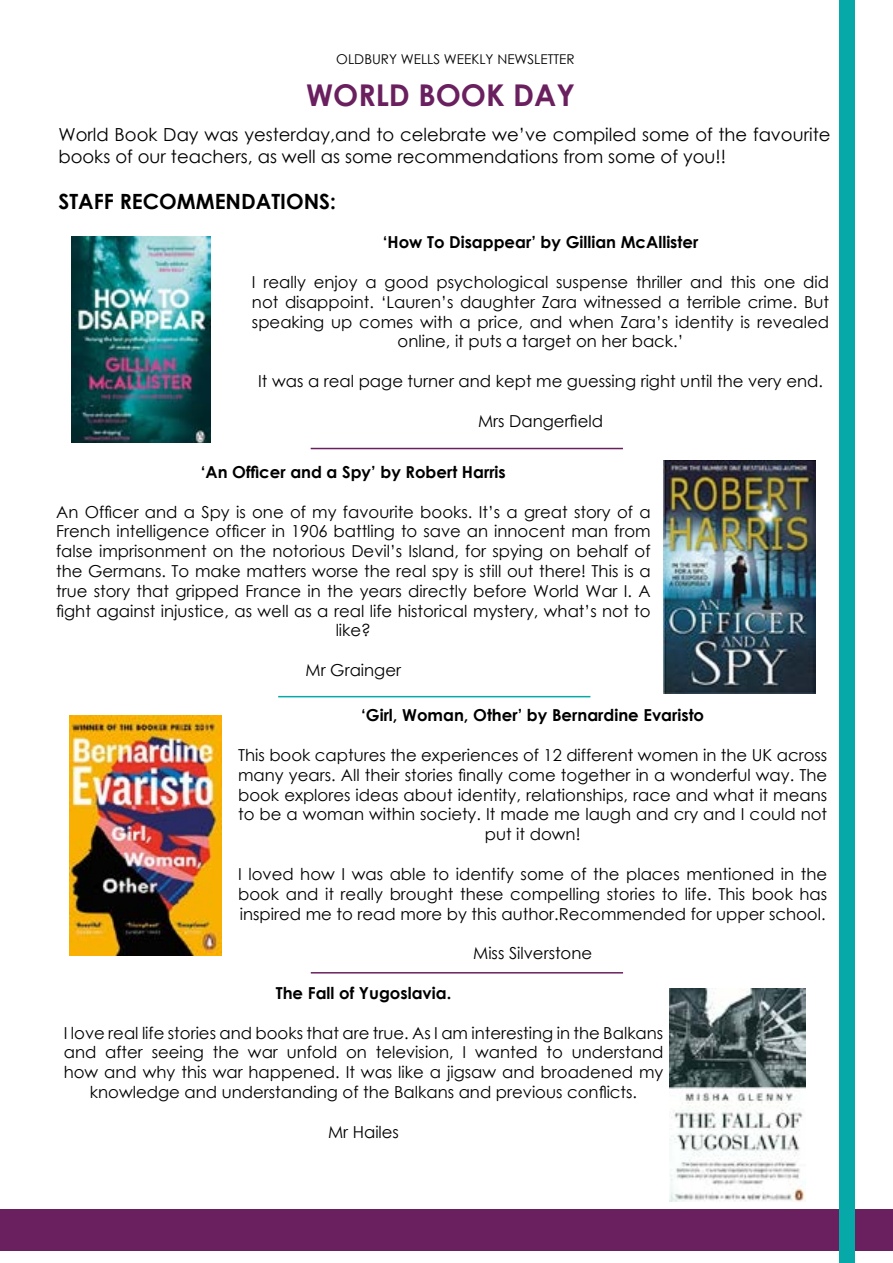
<style>
.page{position:relative;width:893px;height:1263px;background:#fff}
.page>*{position:absolute;margin:0;border:0;box-sizing:border-box;transform-origin:0 0}
.t1{font:700 30px "Century Gothic";color:#6a205f}
.t2{font:700 21px "Century Gothic";color:#000}
.t3{font:18px/21.6px "Century Gothic";color:#000}
.t4{font:16.5px/19.8px "Century Gothic";color:#000;text-align:center}
.t5{font:700 16.5px "Century Gothic";color:#000}
.t6{font:13.5px "Century Gothic";color:#000}
</style>
<div class="page">
<div style="left:0;top:1209px;width:893px;height:41px;background:#6a205f"></div>
<div style="left:839px;top:0;width:16px;height:1263px;background:#06a9a8"></div>
<img style="left:72px;top:236px;width:138px;height:206px">
<img style="left:664px;top:460px;width:151px;height:234px">
<img style="left:70px;top:715px;width:152px;height:241px">
<img style="left:669px;top:988px;width:137px;height:213px">
<hr style="left:311px;top:448px;width:312px;height:1px;background:#6a205f">
<hr style="left:311px;top:972px;width:312px;height:1px;background:#6a205f">
<hr style="left:278px;top:696px;width:312px;height:1px;background:#06a9a8">
<p class="t6" style="left:336px;top:50px;width:240px">OLDBURY WELLS WEEKLY NEWSLETTER</p>
<h1 class="t1" style="left:306px;top:73px;width:270px">WORLD BOOK DAY</h1>
<p class="t3" style="left:58px;top:123px;width:773px">World Book Day was yesterday,and to celebrate we’ve compiled some of the favourite books of our teachers, as well as some recommendations from some of you!!</p>
<p class="t2" style="left:58px;top:186px;width:279px">STAFF RECOMMENDATIONS:</p>
<p class="t5" style="left:383px;top:230px;width:317px">‘How To Disappear’ by Gillian McAllister</p>
<p class="t4" style="left:252px;top:272px;width:579px">I really enjoy a good psychological suspense thriller and this one did not disappoint. ‘Lauren’s daughter Zara witnessed a terrible crime. But speaking up comes with a price, and when Zara’s identity is revealed online, it puts a target on her back.’</p>
<p class="t4" style="left:258px;top:371px;width:566px">It was a real page turner and kept me guessing right until the very end.</p>
<p class="t4" style="left:478px;top:410px;width:126px">Mrs Dangerfield</p>
<p class="t5" style="left:201px;top:459px;width:306px">‘An Officer and a Spy’ by Robert Harris</p>
<p class="t4" style="left:56px;top:501px;width:596px">An Officer and a Spy is one of my favourite books. It’s a great story of a French intelligence officer in 1906 battling to save an innocent man from false imprisonment on the notorious Devil’s Island, for spying on behalf of the Germans. To make matters worse the real spy is still out there! This is a true story that gripped France in the years directly before World War I. A fight against injustice, as well as a real life historical mystery, what’s not to like?</p>
<p class="t4" style="left:306px;top:660px;width:97px">Mr Grainger</p>
<p class="t5" style="left:361px;top:703px;width:344px">‘Girl, Woman, Other’ by Bernardine Evaristo</p>
<p class="t4" style="left:238px;top:745px;width:591px">This book captures the experiences of 12 different women in the UK across many years. All their stories finally come together in a wonderful way. The book explores ideas about identity, relationships, race and what it means to be a woman within society. It made me laugh and cry and I could not put it down!</p>
<p class="t4" style="left:238px;top:864px;width:591px;text-align:justify">I loved how I was able to identify some of the places mentioned in the book and it really brought these compelling stories to life. This book has inspired me to read more by this author.Recommended for upper school.</p>
<p class="t4" style="left:473px;top:943px;width:121px">Miss Silverstone</p>
<p class="t5" style="left:276px;top:980px;width:177px">The Fall of Yugoslavia.</p>
<p class="t4" style="left:64px;top:1022px;width:601px">I love real life stories and books that are true. As I am interesting in the Balkans and after seeing the war unfold on television, I wanted to understand how and why this war happened. It was like a jigsaw and broadened my knowledge and understanding of the Balkans and previous conflicts.</p>
<p class="t4" style="left:328px;top:1121px;width:72px">Mr Hailes</p>
</div>
